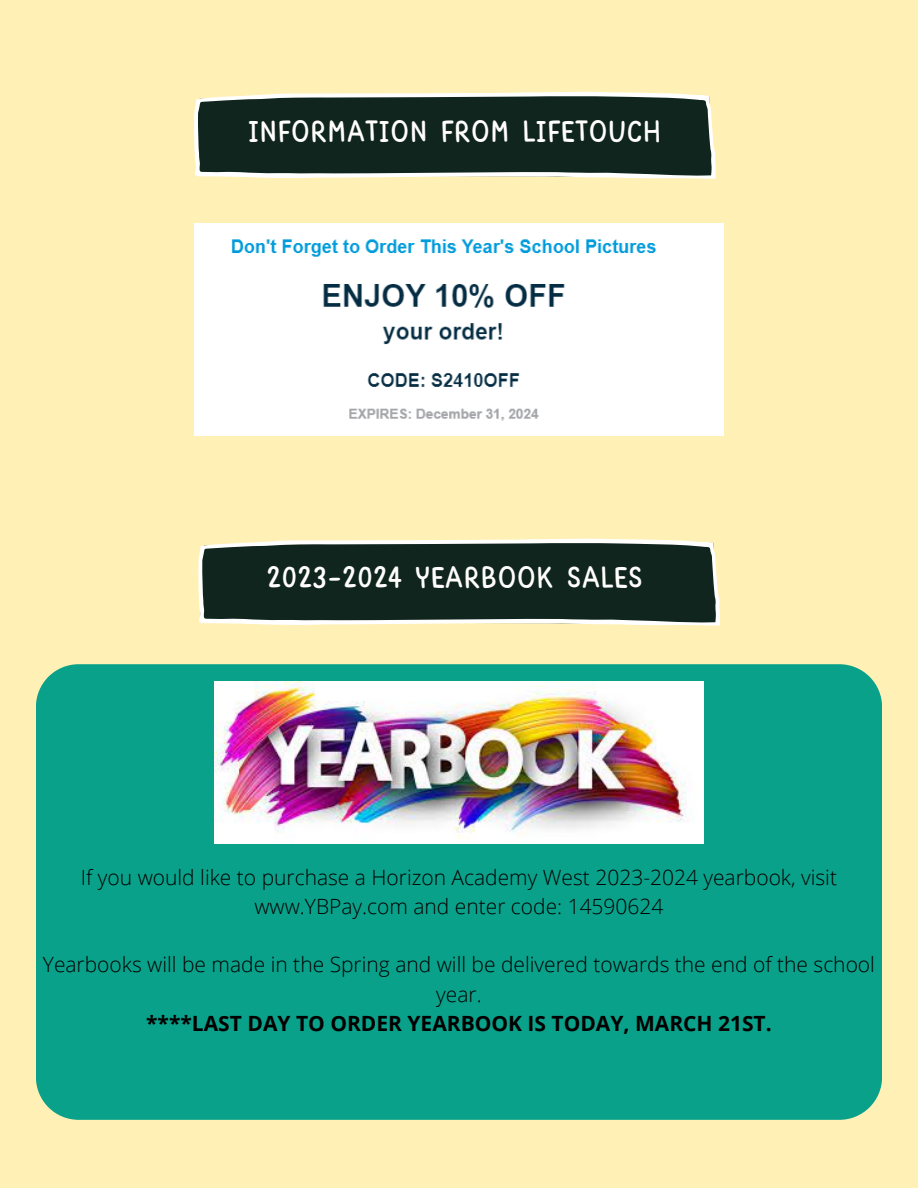
<style>
.page{position:relative;width:918px;height:1188px;background:#fff0b5}
.page>*{position:absolute;margin:0;border:0;box-sizing:border-box;transform-origin:0 0}
.t1{font:31.95px "Yvesyvesdrawing";color:#fffefd}
.t2{font:300 21px/29.2px "Open Sans";color:#000;text-align:center}
.t3{font:700 21px "Open Sans";color:#000}
</style>
<div class="page">
<div style="left:36px;top:664px;width:845px;height:456px;background:#0aa18a"></div>
<svg style="left:198px;top:539px;width:522px;height:87px;background:#33453c"></svg>
<img style="left:214px;top:682px;width:490px;height:162px">
<img style="left:194px;top:223px;width:530px;height:213px">
<svg style="left:194px;top:92px;width:521px;height:87px;background:#32443c"></svg>
<h1 class="t1" style="left:248px;top:118px;width:415px">INFORMATION FROM LIFETOUCH</h1>
<h1 class="t1" style="left:266px;top:565px;width:378px">2023-2024 YEARBOOK SALES</h1>
<p class="t2" style="left:81px;top:862px;width:758px">If you would like to purchase a Horizon Academy West 2023-2024 yearbook, visit www.YBPay.com and enter code: 14590624</p>
<p class="t2" style="left:43px;top:950px;width:834px">Yearbooks will be made in the Spring and will be delivered towards the end of the school year.</p>
<p class="t3" style="left:146px;top:1009px;width:627px">****LAST DAY TO ORDER YEARBOOK IS TODAY, MARCH 21ST.</p>
</div>
